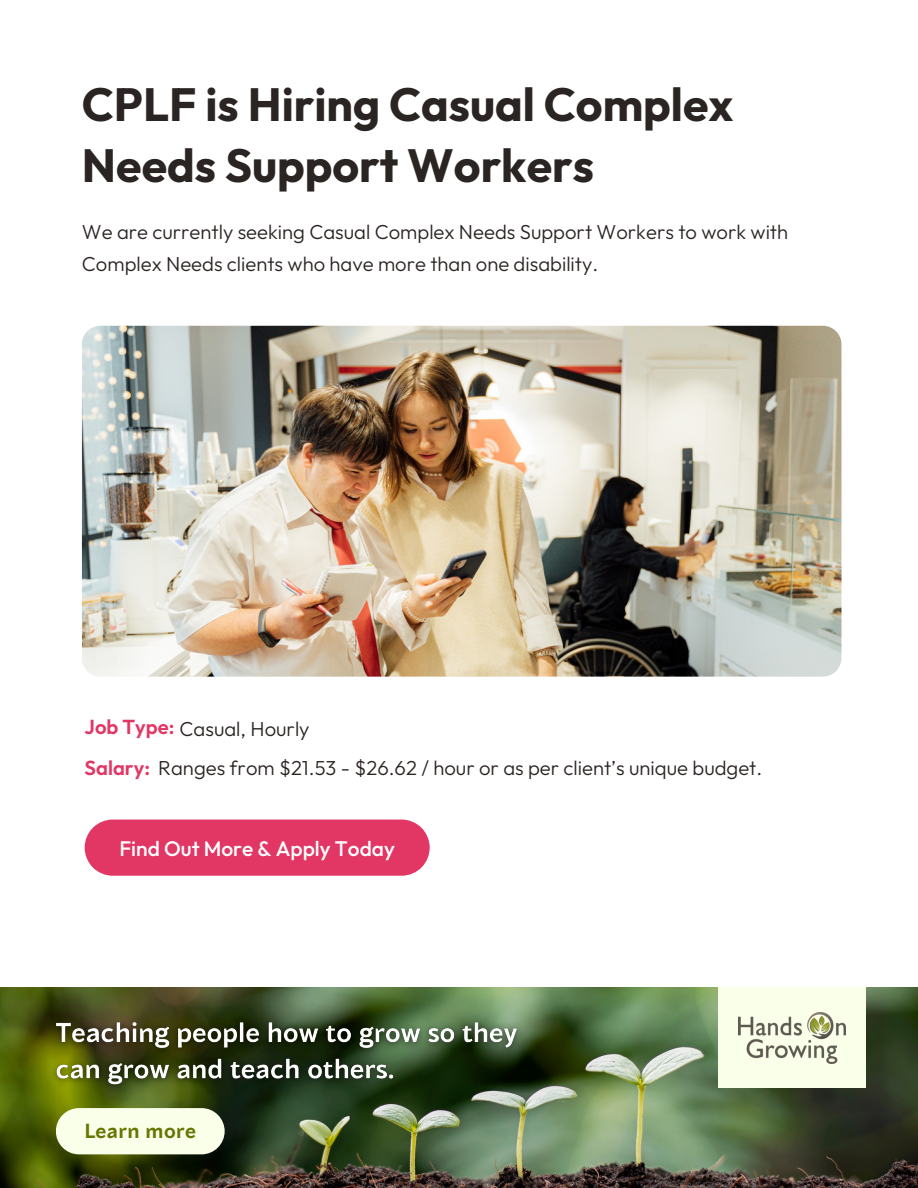
<style>
.page{position:relative;width:918px;height:1188px;background:#fff}
.page>*{position:absolute;margin:0;border:0;box-sizing:border-box;transform-origin:0 0}
.t1{font:700 46.5px "Outfit";color:#2a2422}
.t2{font:500 21px "Outfit";color:#fff}
.t3{font:300 20.25px/31.5px "Outfit";color:#2a2422}
.t4{font:700 20.25px "Blacker Sans Pro";letter-spacing:.02em;color:#667600}
.s1{font-weight:600;color:#e23664}
</style>
<div class="page">
<img style="left:82px;top:326px;width:760px;height:351px">
<div style="left:85px;top:820px;width:345px;height:56px;background:#e23664"></div>
<img style="left:0;top:988px;width:918px;height:200px">
<div style="left:56px;top:1108px;width:169px;height:46px;background:#faffea;border-radius:23px"></div>
<div style="left:719px;top:988px;width:147px;height:100px;background:#faffea"></div>
<img style="left:739px;top:1013px;width:107px;height:50px">
<img style="left:44px;top:1011px;width:486px;height:87px">
<p class="t1" style="left:82px;top:74px;width:653px">CPLF is Hiring Casual Complex</p>
<p class="t1" style="left:82px;top:135px;width:514px">Needs Support Workers</p>
<p class="t3" style="left:82px;top:216px;width:708px">We are currently seeking Casual Complex Needs Support Workers to work with<br>Complex Needs clients who have more than one disability.</p>
<p class="t3" style="left:85px;top:713px;width:226px"><span class="s1">Job Type:</span> Casual, Hourly</p>
<p class="t3" style="left:85px;top:752px;width:679px"><span class="s1">Salary:</span> Ranges from $21.53 - $26.62 / hour or as per client’s unique budget.</p>
<p class="t2" style="left:119px;top:835px;width:277px">Find Out More &amp; Apply Today</p>
<p class="t4" style="left:84px;top:1118px;width:113px">Learn more</p>
</div>
